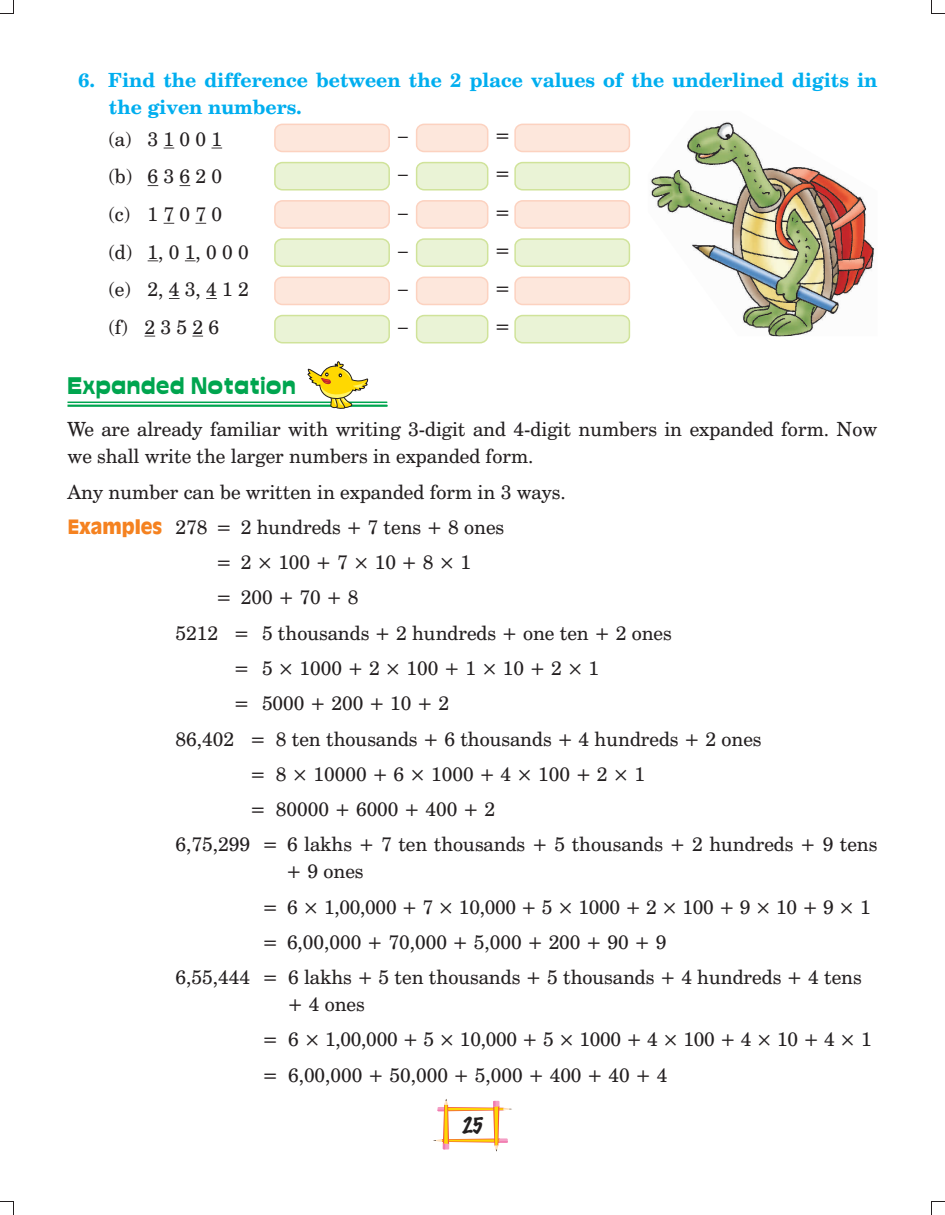
<style>
.page{position:relative;width:945px;height:1215px;background:#fff}
.page>*{position:absolute;margin:0;border:0;box-sizing:border-box;transform-origin:0 0}
.t1{font:24px "Cuckoo";letter-spacing:.03em;color:#00a54f}
.t2{font:21px "Chalk";color:#231f20}
.t3{font:19.5px/37.7px "Century Schoolbook BT";color:#231f20}
.t4{font:700 19.5px/27.3px "Century Schoolbook BT";color:#00aeef}
.t5{font:700 19.5px "Incised 901 BT";color:#f58220}
</style>
<div class="page">
<svg style="left:433px;top:1099px;width:79px;height:53px"></svg>
<svg style="left:68px;top:361px;width:320px;height:48px"></svg>
<div style="left:274px;top:124px;width:116px;height:28px;background:#fde7dc;border:2px solid #fcd2c0;border-radius:7px"></div>
<div style="left:416px;top:124px;width:72px;height:28px;background:#fde7dc;border:2px solid #fcd2c0;border-radius:7px"></div>
<div style="left:514px;top:124px;width:116px;height:28px;background:#fde7dc;border:2px solid #fcd2c0;border-radius:7px"></div>
<div style="left:274px;top:162px;width:116px;height:29px;background:#eaf3d6;border:2px solid #d0e39a;border-radius:7px"></div>
<div style="left:416px;top:162px;width:72px;height:29px;background:#eaf3d6;border:2px solid #d0e39a;border-radius:7px"></div>
<div style="left:514px;top:162px;width:116px;height:29px;background:#eaf3d6;border:2px solid #d0e39a;border-radius:7px"></div>
<div style="left:274px;top:200px;width:116px;height:29px;background:#fde7dc;border:2px solid #fcd2c0;border-radius:7px"></div>
<div style="left:416px;top:200px;width:72px;height:29px;background:#fde7dc;border:2px solid #fcd2c0;border-radius:7px"></div>
<div style="left:514px;top:200px;width:116px;height:29px;background:#fde7dc;border:2px solid #fcd2c0;border-radius:7px"></div>
<div style="left:274px;top:238px;width:116px;height:29px;background:#eaf3d6;border:2px solid #d0e39a;border-radius:7px"></div>
<div style="left:416px;top:238px;width:72px;height:29px;background:#eaf3d6;border:2px solid #d0e39a;border-radius:7px"></div>
<div style="left:514px;top:238px;width:116px;height:29px;background:#eaf3d6;border:2px solid #d0e39a;border-radius:7px"></div>
<div style="left:274px;top:277px;width:116px;height:28px;background:#fde7dc;border:2px solid #fcd2c0;border-radius:7px"></div>
<div style="left:416px;top:277px;width:72px;height:28px;background:#fde7dc;border:2px solid #fcd2c0;border-radius:7px"></div>
<div style="left:514px;top:277px;width:116px;height:28px;background:#fde7dc;border:2px solid #fcd2c0;border-radius:7px"></div>
<div style="left:274px;top:315px;width:116px;height:28px;background:#eaf3d6;border:2px solid #d0e39a;border-radius:7px"></div>
<div style="left:416px;top:315px;width:72px;height:28px;background:#eaf3d6;border:2px solid #d0e39a;border-radius:7px"></div>
<div style="left:514px;top:315px;width:116px;height:28px;background:#eaf3d6;border:2px solid #d0e39a;border-radius:7px"></div>
<img style="left:650px;top:121px;width:225px;height:215px">
<p class="t4" style="left:109px;top:68px;width:770px;text-indent:-31px">6. Find the difference between the 2 place values of the underlined digits in the given numbers.</p>
<p class="t3" style="left:108px;top:122px;width:142px">(a) 3 1 0 0 1 (b) 6 3 6 2 0 (c) 1 7 0 7 0 (d) 1, 0 1, 0 0 0 (e) 2, 4 3, 4 1 2 (f) 2 3 5 2 6</p>
<p class="t3" style="left:398px;top:118px;width:11px">–</p>
<p class="t3" style="left:494px;top:118px;width:18px">=</p>
<p class="t3" style="left:398px;top:156px;width:11px">–</p>
<p class="t3" style="left:494px;top:156px;width:18px">=</p>
<p class="t3" style="left:398px;top:195px;width:11px">–</p>
<p class="t3" style="left:494px;top:195px;width:18px">=</p>
<p class="t3" style="left:398px;top:233px;width:11px">–</p>
<p class="t3" style="left:494px;top:233px;width:18px">=</p>
<p class="t3" style="left:398px;top:271px;width:11px">–</p>
<p class="t3" style="left:494px;top:271px;width:18px">=</p>
<p class="t3" style="left:398px;top:309px;width:11px">–</p>
<p class="t3" style="left:494px;top:309px;width:18px">=</p>
<p class="t1" style="left:68px;top:373px;width:230px">Expanded Notation</p>
<p class="t3" style="left:67px;top:418px;width:811px;line-height:27px">We are already familiar with writing 3-digit and 4-digit numbers in expanded form. Now we shall write the larger numbers in expanded form.</p>
<p class="t3" style="left:67px;top:475px;width:500px">Any number can be written in expanded form in 3 ways.</p>
<p class="t3" style="left:175px;top:510px;width:330px">278 = 2 hundreds + 7 tens + 8 ones</p>
<p class="t3" style="left:216px;top:545px;width:257px">= 2 × 100 + 7 × 10 + 8 × 1</p>
<p class="t3" style="left:216px;top:581px;width:144px">= 200 + 70 + 8</p>
<p class="t3" style="left:175px;top:616px;width:498px">5212 = 5 thousands + 2 hundreds + one ten + 2 ones</p>
<p class="t3" style="left:233px;top:651px;width:367px">= 5 × 1000 + 2 × 100 + 1 × 10 + 2 × 1</p>
<p class="t3" style="left:233px;top:686px;width:217px">= 5000 + 200 + 10 + 2</p>
<p class="t3" style="left:175px;top:722px;width:587px">86,402 = 8 ten thousands + 6 thousands + 4 hundreds + 2 ones</p>
<p class="t3" style="left:250px;top:757px;width:397px">= 8 × 10000 + 6 × 1000 + 4 × 100 + 2 × 1</p>
<p class="t3" style="left:250px;top:792px;width:247px">= 80000 + 6000 + 400 + 2</p>
<p class="t3" style="left:175px;top:827px;width:703px">6,75,299 = 6 lakhs + 7 ten thousands + 5 thousands + 2 hundreds + 9 tens</p>
<p class="t3" style="left:286px;top:854px;width:79px">+ 9 ones</p>
<p class="t3" style="left:262px;top:890px;width:610px">= 6 ×1,00,000+7×10,000+5×1000+2×100+9×10+9× 1</p>
<p class="t3" style="left:262px;top:925px;width:406px">= 6,00,000 + 70,000 + 5,000 + 200 + 90 + 9</p>
<p class="t3" style="left:175px;top:960px;width:688px">6,55,444 = 6 lakhs + 5 ten thousands + 5 thousands + 4 hundreds + 4 tens</p>
<p class="t3" style="left:262px;top:988px;width:611px;line-height:35.2px;text-indent:25px">+ 4 ones<br>= 6 ×1,00,000+5×10,000+5×1000+4×100+4×10+4× 1 = 6,00,000 + 50,000 + 5,000 + 400 + 40 + 4</p>
<p class="t5" style="left:67px;top:519px;width:96px">Examples</p>
<p class="t2" style="left:462px;top:1116px;width:23px">25</p>
</div>
